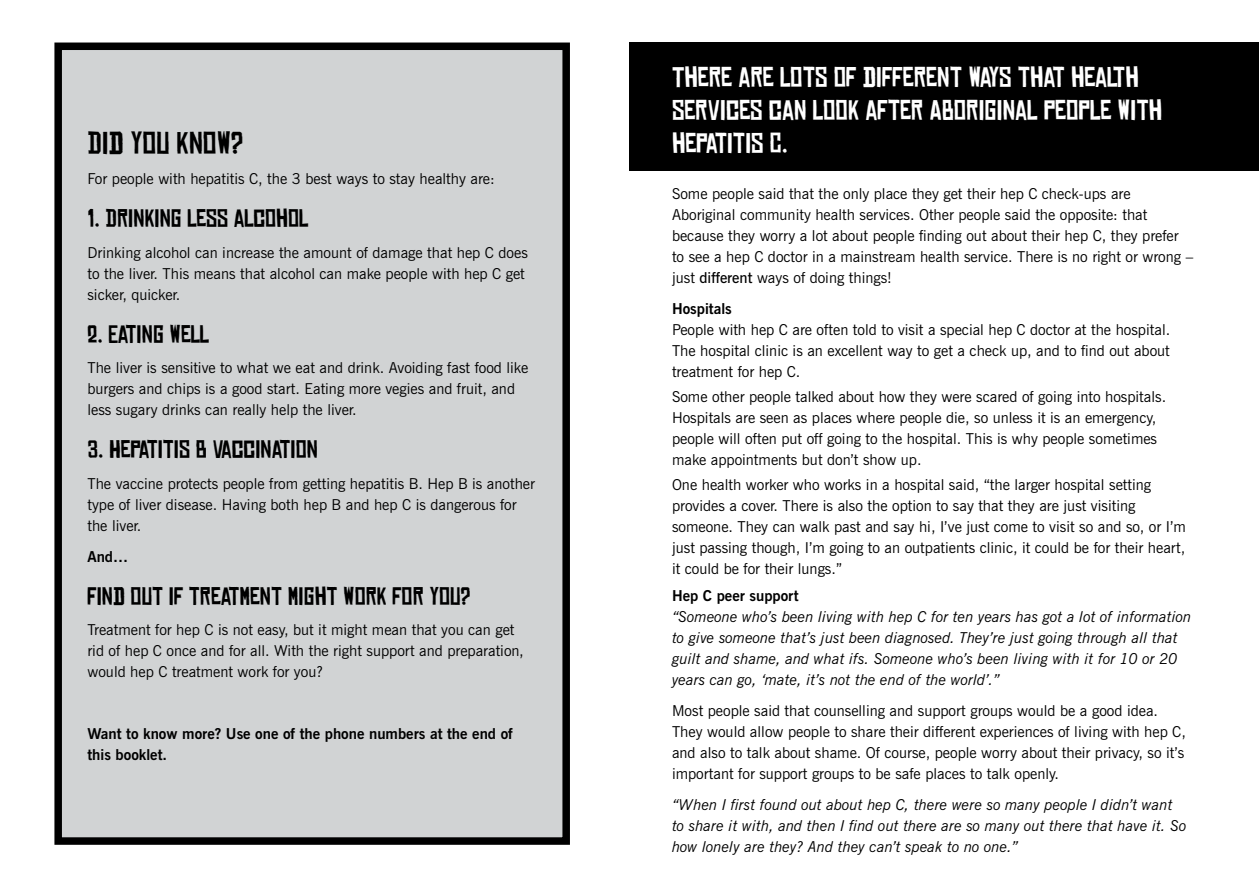
<style>
.page{position:relative;width:1259px;height:893px;background:#fff}
.page>*{position:absolute;margin:0;border:0;box-sizing:border-box;transform-origin:0 0}
.t1{font:30px "Chinese Rocks";color:#000}
.t2{font:27px/33px "Chinese Rocks";color:#fff}
.t3{font:24px "Chinese Rocks";color:#000}
.t4{font:15px/21px "News Gothic BT";color:#000}
.t5{font:italic 15px/21px "News Gothic BT";color:#000}
.t6{font:700 15px/21px "News Gothic BT";color:#000}
.s1{font-weight:600}
</style>
<div class="page">
<div style="left:629px;top:43px;width:630px;height:128px;background:#000"></div>
<div style="left:58px;top:46px;width:508px;height:795px;background:#d1d3d4"></div>
<div style="left:54px;top:43px;width:516px;height:802px;border:8px solid #000"></div>
<h1 class="t1" style="left:87px;top:127px;width:157px">DID YOU KNOW?</h1>
<p class="t4" style="left:87px;top:168px;width:409px">For people with hepatitis C, the 3 best ways to stay healthy are:</p>
<h3 class="t3" style="left:87px;top:205px;width:222px">1. DRINKING LESS ALCOHOL</h3>
<p class="t4" style="left:87px;top:242px;width:442px">Drinking alcohol can increase the amount of damage that hep C does to the liver. This means that alcohol can make people with hep C get sicker, quicker.</p>
<h3 class="t3" style="left:87px;top:321px;width:123px">2. EATING WELL</h3>
<p class="t4" style="left:87px;top:357px;width:442px">The liver is sensitive to what we eat and drink. Avoiding fast food like burgers and chips is a good start. Eating more vegies and fruit, and less sugary drinks can really help the liver.</p>
<h3 class="t3" style="left:87px;top:437px;width:232px">3. HEPATITIS B VACCINATION</h3>
<p class="t4" style="left:87px;top:473px;width:449px">The vaccine protects people from getting hepatitis B. Hep B is another type of liver disease. Having both hep B and hep C is dangerous for the liver.</p>
<p class="t6" style="left:87px;top:546px;width:42px">And…</p>
<h3 class="t3" style="left:87px;top:583px;width:384px">FIND OUT IF TREATMENT MIGHT WORK FOR YOU?</h3>
<p class="t4" style="left:87px;top:619px;width:438px">Treatment for hep C is not easy, but it might mean that you can get rid of hep C once and for all. With the right support and preparation, would hep C treatment work for you?</p>
<p class="t6" style="left:87px;top:723px;width:427px">Want to know more? Use one of the phone numbers at the end of this booklet.</p>
<h2 class="t2" style="left:672px;top:60px;width:491px">THERE ARE LOTS OF DIFFERENT WAYS THAT HEALTH<br>SERVICES CAN LOOK AFTER ABORIGINAL PEOPLE WITH<br>HEPATITIS C.</h2>
<p class="t4" style="left:672px;top:183px;width:523px">Some people said that the only place they get their hep C check-ups are Aboriginal community health services. Other people said the opposite: that because they worry a lot about people finding out about their hep C, they prefer to see a hep C doctor in a mainstream health service. There is no right or wrong – just <span class="s1">different</span> ways of doing things!</p>
<p class="t6" style="left:672px;top:298px;width:61px">Hospitals</p>
<p class="t4" style="left:672px;top:319px;width:500px;text-align:justify">People with hep C are often told to visit a special hep C doctor at the hospital.<br>The hospital clinic is an excellent way to get a check up, and to find out about treatment for hep C.</p>
<p class="t4" style="left:672px;top:386px;width:495px">Some other people talked about how they were scared of going into hospitals.<br>Hospitals are seen as places where people die, so unless it is an emergency, people will often put off going to the hospital. This is why people sometimes make appointments but don’t show up.</p>
<p class="t4" style="left:672px;top:474px;width:515px">One health worker who works in a hospital said, “the larger hospital setting provides a cover. There is also the option to say that they are just visiting someone. They can walk past and say hi, I’ve just come to visit so and so, or I’m just passing though, I’m going to an outpatients clinic, it could be for their heart, it could be for their lungs.”</p>
<p class="t6" style="left:672px;top:585px;width:128px">Hep C peer support</p>
<p class="t5" style="left:672px;top:606px;width:521px">“Someone who’s been living with hep C for ten years has got a lot of information to give someone that’s just been diagnosed. They’re just going through all that guilt and shame, and what ifs. Someone who’s been living with it for 10 or 20 years can go, ‘mate, it’s not the end of the world’.”</p>
<p class="t4" style="left:672px;top:700px;width:515px">Most people said that counselling and support groups would be a good idea.<br>They would allow people to share their different experiences of living with hep C, and also to talk about shame. Of course, people worry about their privacy, so it’s important for support groups to be safe places to talk openly.</p>
<p class="t5" style="left:672px;top:794px;width:516px">“When I first found out about hep C, there were so many people I didn’t want to share it with, and then I find out there are so many out there that have it. So how lonely are they? And they can’t speak to no one.”</p>
</div>
